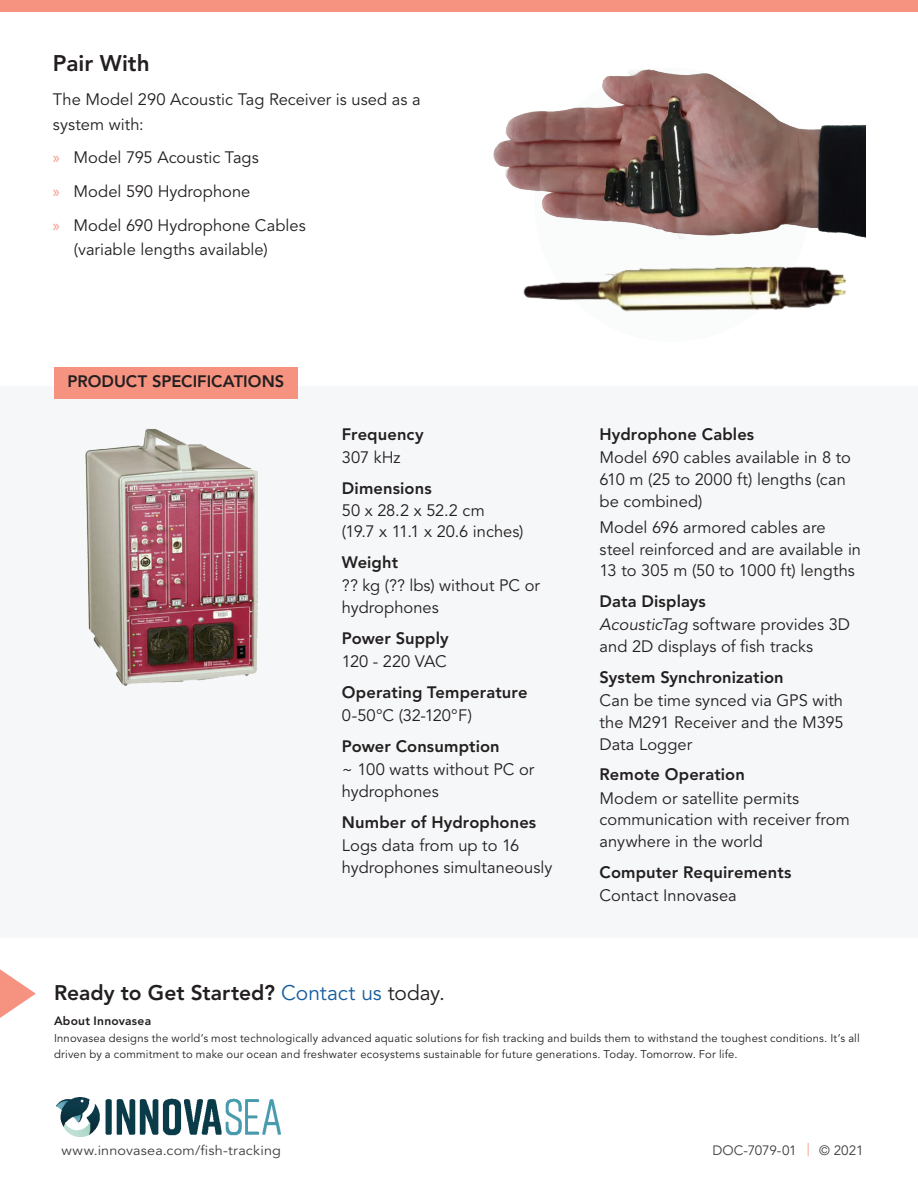
<style>
.page{position:relative;width:918px;height:1188px;background:#fff}
.page>*{position:absolute;margin:0;border:0;box-sizing:border-box;transform-origin:0 0}
.t1{font:800 22.5px "Avenir LT Std";color:#231f20}
.t2{font:800 21px "Avenir LT Std";letter-spacing:.005em;color:#231f20}
.t3{font:16.5px/21.8px "Avenir LT Std";color:#231f20}
.t4{font:800 16.5px "Avenir LT Std";letter-spacing:.005em;color:#231f20}
.t5{font:13.5px "Avenir LT Std";letter-spacing:.01em;color:#3e3e3f;scale:1.07 1}
.t6{font:13.5px "Avenir LT Std";letter-spacing:-.015em;color:#3e3e3f}
.t7{font:800 12px "Avenir LT Std";letter-spacing:.02em;color:#231f20}
.t8{font:11.25px/16.5px "Avenir LT Std";letter-spacing:.015em;color:#231f20}
.s1{font-family:"Myriad Pro";color:#f59280}
.s2{font-weight:800}
.s3{font-style:italic}
.s4{font-weight:400;color:#175d9e}
.s5{font-weight:400}
.s6{color:#f69c8c}
</style>
<div class="page">
<img style="left:57px;top:1097px;width:224px;height:40px">
<div style="left:0;top:0;width:918px;height:12px;background:#f59280"></div>
<div style="left:0;top:387px;width:918px;height:551px;background:#f5f7f8"></div>
<div style="left:54px;top:367px;width:244px;height:32px;background:#f59280"></div>
<svg style="left:0;top:969px;width:36px;height:49px"></svg>
<img style="left:86px;top:429px;width:171px;height:256px">
<div style="left:535px;top:68px;width:274px;height:274px;background:#fafbfb;border-radius:50%"></div>
<img style="left:523px;top:266px;width:324px;height:46px">
<img style="left:493px;top:69px;width:372px;height:170px">
<h1 class="t1" style="left:53px;top:50px;width:98px">Pair With</h1>
<p class="t3" style="left:53px;top:87px;width:369px;line-height:24.8px">The Model 290 Acoustic Tag Receiver is used as a system with:</p>
<p class="t3" style="left:53px;top:141px;width:254px;line-height:33.8px"><span class="s1">»</span> Model 795 Acoustic Tags<br><span class="s1">»</span> Model 590 Hydrophone<br><span class="s1">»</span> Model 690 Hydrophone Cables</p>
<p class="t3" style="left:74px;top:239px;width:195px">(variable lengths available)</p>
<p class="t4" style="left:68px;top:372px;width:218px">PRODUCT SPECIFICATIONS</p>
<p class="t4" style="left:342px;top:424px;width:83px">Frequency</p>
<p class="t3" style="left:342px;top:447px;width:60px">307 kHz</p>
<p class="t4" style="left:342px;top:478px;width:91px">Dimensions</p>
<p class="t3" style="left:342px;top:500px;width:183px">50 x 28.2 x 52.2 cm<br>(19.7 x 11.1 x 20.6 inches)</p>
<p class="t4" style="left:342px;top:553px;width:58px">Weight</p>
<p class="t3" style="left:342px;top:575px;width:200px">?? kg (?? lbs) without PC or hydrophones</p>
<p class="t4" style="left:342px;top:628px;width:108px">Power Supply</p>
<p class="t3" style="left:342px;top:651px;width:106px">120 - 220 VAC</p>
<p class="t4" style="left:342px;top:682px;width:187px">Operating Temperature</p>
<p class="t3" style="left:342px;top:705px;width:131px">0-50°C (32-120°F)</p>
<p class="t4" style="left:342px;top:737px;width:159px">Power Consumption</p>
<p class="t3" style="left:342px;top:759px;width:194px">~ 100 watts without PC or hydrophones</p>
<p class="t4" style="left:342px;top:812px;width:196px">Number of Hydrophones</p>
<p class="t3" style="left:342px;top:835px;width:212px">Logs data from up to 16 hydrophones simultaneously</p>
<p class="t4" style="left:600px;top:425px;width:156px">Hydrophone Cables</p>
<p class="t3" style="left:600px;top:447px;width:253px">Model 690 cables available in 8 to<br>610 m (25 to 2000 ft) lengths (can be combined)</p>
<p class="t3" style="left:600px;top:517px;width:263px">Model 696 armored cables are steel reinforced and are available in<br>13 to 305 m (50 to 1000 ft) lengths</p>
<p class="t3" style="left:600px;top:590px;width:252px;line-height:23.2px"><span class="s2">Data Displays<br></span><span class="s3">AcousticTag</span> software provides 3D</p>
<p class="t3" style="left:600px;top:636px;width:215px">and 2D displays of fish tracks</p>
<p class="t4" style="left:600px;top:668px;width:186px">System Synchronization</p>
<p class="t3" style="left:600px;top:690px;width:245px;text-align:justify">Can be time synced via GPS with the M291 Receiver and the M395<br>Data Logger</p>
<p class="t4" style="left:600px;top:765px;width:147px">Remote Operation</p>
<p class="t3" style="left:600px;top:788px;width:252px">Modem or satellite permits communication with receiver from anywhere in the world</p>
<p class="t4" style="left:600px;top:862px;width:193px">Computer Requirements</p>
<p class="t3" style="left:600px;top:885px;width:139px">Contact Innovasea</p>
<p class="t2" style="left:54px;top:980px;width:393px">Ready to Get Started? <span class="s4">Contact us</span> <span class="s5">today.</span></p>
<p class="t7" style="left:54px;top:1014px;width:99px">About Innovasea</p>
<p class="t8" style="left:54px;top:1030px;width:807px">Innovasea designs the world’s most technologically advanced aquatic solutions for fish tracking and builds them to withstand the toughest conditions. It’s all driven by a commitment to make our ocean and freshwater ecosystems sustainable for future generations. Today. Tomorrow. For life.</p>
<p class="t5" style="left:62px;top:1142px;width:207px">www.innovasea.com/fish-tracking</p>
<p class="t6" style="left:712px;top:1142px;width:153px">DOC-7079-01 <span class="s6">|</span> © 2021</p>
</div>
